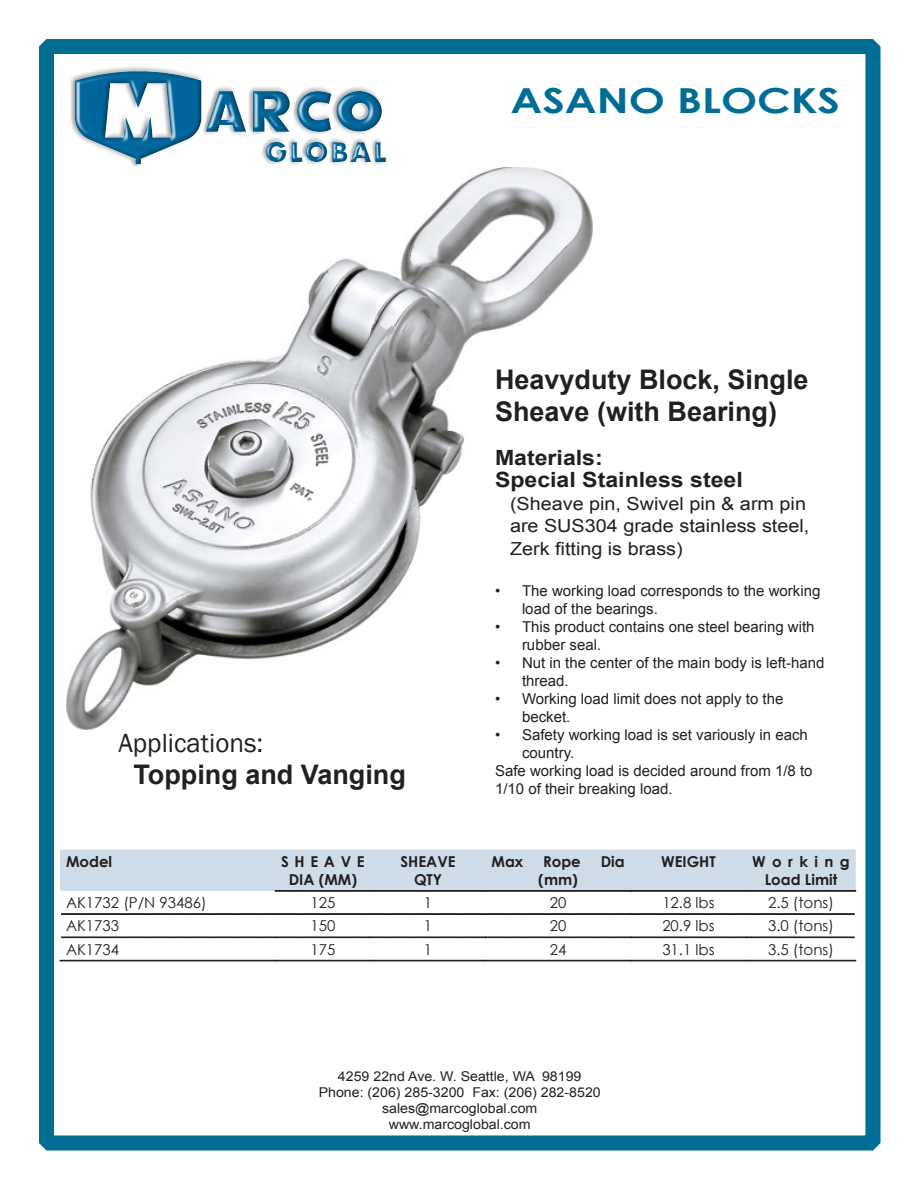
<style>
.page{position:relative;width:918px;height:1188px;background:#fff}
.page>*{position:absolute;margin:0;border:0;box-sizing:border-box;transform-origin:0 0}
.t1{font:700 34.5px "Century Gothic";color:#006d95;scale:1.25 1}
.t2{font:700 27px/32.4px "Arial";color:#231f20}
.t3{font:27px "Franklin Gothic";color:#231f20}
.t4{font:700 26.4px "Futura";letter-spacing:.09em;color:#00669b}
.t5{font:700 21px "Arial";color:#231f20;scale:1.1 1}
.t6{font:18px/22.5px "Arial";color:#231f20;scale:1.1 1}
.t7{font:15px/18px "Arial";color:#231f20}
.t8{font:15px "Century Gothic";color:#231f20}
.t9{font:700 15px/18px "Century Gothic";color:#231f20;text-align:center}
.t10{font:700 15px/18px "Century Gothic";letter-spacing:.38em;color:#231f20;text-align:center}
.t11{font:13.5px/16.2px "Arial";color:#231f20;text-align:center;scale:1.05 1}
</style>
<div class="page">
<div style="left:39px;top:39px;width:841px;height:1111px;border:15px solid #006d95"></div>
<div style="left:70px;top:65px;width:318px;height:105px;background:#fff;opacity:.75"></div>
<div style="left:75px;top:66px;width:317px;height:104px;background:#231f20;opacity:.75"></div>
<img style="left:67px;top:167px;width:525px;height:562px">
<div style="left:60px;top:850px;width:796px;height:42px;background:#cddce8"></div>
<svg style="left:61px;top:913px;width:794px;height:2px;background:#312d2e"></svg>
<svg style="left:61px;top:936px;width:794px;height:2px;background:#555253"></svg>
<svg style="left:60px;top:960px;width:796px;height:2px;background:#5d5a5b"></svg>
<h3 class="t4" style="left:265px;top:133px;width:123px">GLOBAL</h3>
<p class="t1" style="left:511px;top:75px;width:265px">ASANO BLOCKS</p>
<p class="t3" style="left:118px;top:726px;width:147px">Applications:</p>
<p class="t2" style="left:133px;top:759px;width:274px">Topping and Vanging</p>
<p class="t9" style="left:66px;top:852px;width:48px">Model</p>
<p class="t10" style="left:281px;top:852px;width:85px">SHEAVE<br>DIA (MM)</p>
<p class="t9" style="left:401px;top:852px;width:57px">SHEAVE</p>
<p class="t9" style="left:414px;top:870px;width:30px">QTY</p>
<p class="t2" style="left:495px;top:363px;width:315px">Heavyduty Block, Single<br>Sheave (with Bearing)</p>
<p class="t5" style="left:495px;top:442px;width:100px">Materials:</p>
<p class="t5" style="left:495px;top:465px;width:227px">Special Stainless steel</p>
<p class="t6" style="left:510px;top:492px;width:274px">(Sheave pin, Swivel pin &amp; arm pin are SUS304 grade stainless steel,<br>Zerk fitting is brass)</p>
<p class="t7" style="left:522px;top:582px;width:300px;text-indent:-27px">• The working load corresponds to the working load of the bearings.</p>
<p class="t7" style="left:522px;top:618px;width:294px;text-indent:-27px">• This product contains one steel bearing with rubber seal.</p>
<p class="t7" style="left:522px;top:654px;width:304px;text-indent:-27px">• Nut in the center of the main body is left-hand thread.</p>
<p class="t7" style="left:522px;top:690px;width:263px;text-indent:-27px">• Working load limit does not apply to the becket.</p>
<p class="t7" style="left:522px;top:726px;width:287px;text-indent:-27px">• Safety working load is set variously in each country.</p>
<p class="t7" style="left:495px;top:762px;width:319px">Safe working load is decided around from 1/8 to<br>1/10 of their breaking load.</p>
<p class="t9" style="left:492px;top:852px;width:33px">Max</p>
<p class="t9" style="left:543px;top:852px;width:39px">Rope</p>
<p class="t9" style="left:601px;top:852px;width:25px">Dia</p>
<p class="t9" style="left:538px;top:870px;width:41px">(mm)</p>
<p class="t9" style="left:661px;top:852px;width:56px">WEIGHT</p>
<p class="t9" style="left:752px;top:852px;width:99px">Working<br>Load Limit</p>
<p class="t8" style="left:66px;top:892px;width:142px">AK1732 (P/N 93486)</p>
<p class="t8" style="left:310px;top:892px;width:26px">125</p>
<p class="t8" style="left:424px;top:892px;width:10px">1</p>
<p class="t8" style="left:550px;top:892px;width:18px">20</p>
<p class="t8" style="left:662px;top:892px;width:54px">12.8 lbs</p>
<p class="t8" style="left:768px;top:892px;width:67px">2.5 (tons)</p>
<p class="t8" style="left:66px;top:915px;width:55px">AK1733</p>
<p class="t8" style="left:310px;top:915px;width:26px">150</p>
<p class="t8" style="left:424px;top:915px;width:10px">1</p>
<p class="t8" style="left:550px;top:915px;width:18px">20</p>
<p class="t8" style="left:662px;top:915px;width:54px">20.9 lbs</p>
<p class="t8" style="left:768px;top:915px;width:67px">3.0 (tons)</p>
<p class="t8" style="left:66px;top:939px;width:55px">AK1734</p>
<p class="t8" style="left:310px;top:939px;width:26px">175</p>
<p class="t8" style="left:424px;top:939px;width:10px">1</p>
<p class="t8" style="left:550px;top:939px;width:18px">24</p>
<p class="t8" style="left:662px;top:939px;width:54px">31.1 lbs</p>
<p class="t8" style="left:768px;top:939px;width:67px">3.5 (tons)</p>
<p class="t11" style="left:338px;top:1068px;width:233px">4259 22nd Ave. W. Seattle, WA 98199</p>
<p class="t11" style="left:319px;top:1084px;width:270px">Phone: (206) 285-3200 Fax: (206) 282-8520 sales@marcoglobal.com</p>
<p class="t11" style="left:389px;top:1117px;width:137px">www.marcoglobal.com</p>
</div>
